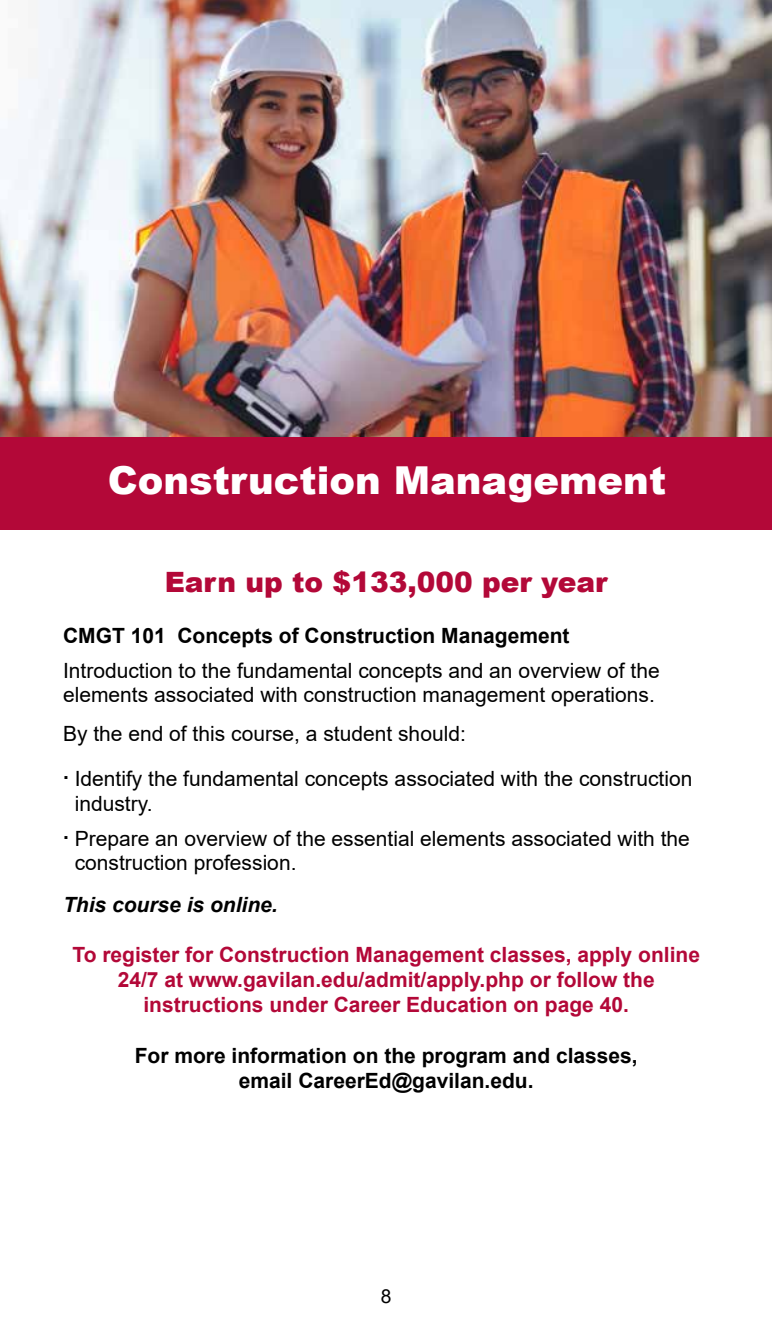
<style>
.page{position:relative;width:772px;height:1339px;background:#fff}
.page>*{position:absolute;margin:0;border:0;box-sizing:border-box;transform-origin:0 0}
.t1{font:900 38.5px "Arial";color:#fff}
.t2{font:900 28px "Arial";color:#b30838}
.t3{font:21px/24.5px "Arial";color:#000}
.t4{font:700 21px/25.2px "Arial";color:#b30838;text-align:center}
.t5{font:700 21px/25.2px "Arial";color:#000;text-align:center}
.t6{font:italic 700 21px "Arial";color:#000}
.t7{font:19.25px "Arial";color:#000}
</style>
<div class="page">
<img style="left:0;top:0;width:772px;height:437px">
<div style="left:0;top:437px;width:772px;height:93px;background:#b30838"></div>
<h1 class="t1" style="left:108px;top:452px;width:560px">Construction Management</h1>
<h2 class="t2" style="left:165px;top:562px;width:444px">Earn up to $133,000 per year</h2>
<p class="t5" style="left:63px;top:623px;width:508px">CMGT 101 Concepts of Construction Management</p>
<p class="t3" style="left:63px;top:658px;width:598px">Introduction to the fundamental concepts and an overview of the elements associated with construction management operations.</p>
<p class="t3" style="left:63px;top:710px;width:631px;line-height:45.5px">By the end of this course, a student should:<br><sup>.</sup> Identify the fundamental concepts associated with the construction</p>
<p class="t3" style="left:63px;top:786px;width:628px;line-height:35px;text-indent:12px">industry.<br><sup>.</sup> Prepare an overview of the essential elements associated with the</p>
<p class="t3" style="left:75px;top:850px;width:223px">construction profession.</p>
<p class="t6" style="left:63px;top:891px;width:216px">This course is online.</p>
<p class="t4" style="left:72px;top:942px;width:629px">To register for Construction Management classes, apply online<br>24/7 at www.gavilan.edu/admit/apply.php or follow the instructions under Career Education on page 40.</p>
<p class="t5" style="left:135px;top:1043px;width:504px">For more information on the program and classes, email CareerEd@gavilan.edu.</p>
<p class="t7" style="left:381px;top:1283px;width:12px">8</p>
</div>
